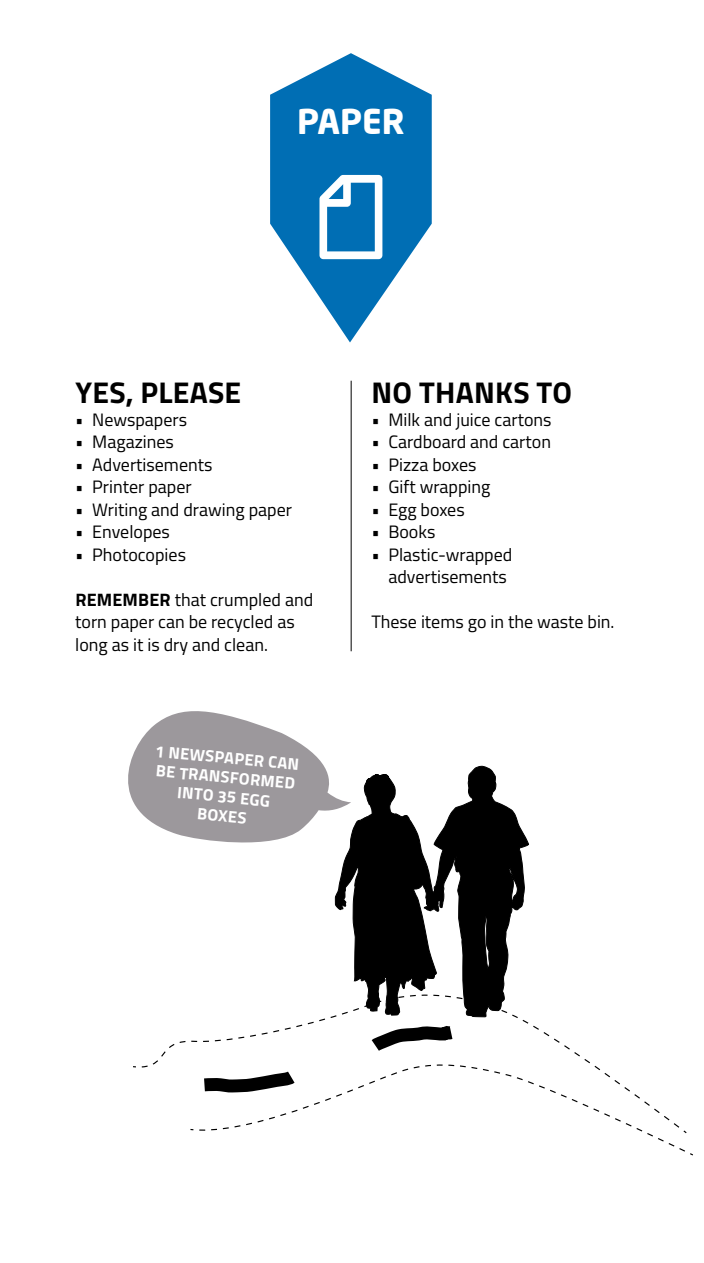
<style>
.page{position:relative;width:704px;height:1263px;background:#fff}
.page>*{position:absolute;margin:0;border:0;box-sizing:border-box;transform-origin:0 0}
.t1{font:700 33.9px "Neo Sans";color:#fff}
.t2{font:700 30px "Titillium";letter-spacing:.01em;color:#000}
.t3{font:18px/22.5px "Titillium";color:#000}
.t4{font:700 16.5px "Titillium";color:#fff}
.s1{font-weight:700}
</style>
<div class="page">
<hr style="left:351px;top:381px;width:1px;height:270px;background:#000">
<svg style="left:128px;top:711px;width:206px;height:132px;fill:#9c989c"></svg>
<svg style="left:141px;top:1016px;width:546px;height:136px"></svg>
<svg style="left:334px;top:765px;width:196px;height:253px"></svg>
<svg style="left:270px;top:53px;width:162px;height:289px;fill:#006eb4"></svg>
<svg style="left:319px;top:175px;width:63px;height:84px"></svg>
<p class="t1" style="left:297px;top:100px;width:109px">PAPER</p>
<p class="t2" style="left:75px;top:370px;width:167px">YES, PLEASE</p>
<p class="t3" style="left:75px;top:407px;width:113px">• Newspapers</p>
<p class="t3" style="left:75px;top:430px;width:100px">• Magazines</p>
<p class="t3" style="left:75px;top:452px;width:139px">• Advertisements</p>
<p class="t3" style="left:75px;top:475px;width:118px">• Printer paper</p>
<p class="t3" style="left:75px;top:497px;width:218px">• Writing and drawing paper</p>
<p class="t3" style="left:75px;top:520px;width:96px">• Envelopes</p>
<p class="t3" style="left:75px;top:542px;width:112px">• Photocopies</p>
<p class="t3" style="left:75px;top:587px;width:239px"><span class="s1">REMEMBER</span> that crumpled and torn paper can be recycled as long as it is dry and clean.</p>
<p class="t4" style="left:156px;top:739px;width:146px;rotate:5deg">1 NEWSPAPER CAN</p>
<p class="t4" style="left:157px;top:758px;width:141px;rotate:5deg">BE TRANSFORMED</p>
<p class="t4" style="left:178px;top:780px;width:95px;rotate:5deg">INTO 35 EGG</p>
<p class="t4" style="left:198px;top:801px;width:51px;rotate:5deg">BOXES</p>
<p class="t2" style="left:371px;top:370px;width:202px">NO THANKS TO</p>
<p class="t3" style="left:371px;top:407px;width:182px">• Milk and juice cartons</p>
<p class="t3" style="left:371px;top:430px;width:181px">• Cardboard and carton</p>
<p class="t3" style="left:371px;top:452px;width:107px">• Pizza boxes</p>
<p class="t3" style="left:371px;top:475px;width:121px">• Gift wrapping</p>
<p class="t3" style="left:371px;top:497px;width:95px">• Egg boxes</p>
<p class="t3" style="left:371px;top:520px;width:66px">• Books</p>
<p class="t3" style="left:371px;top:542px;width:142px;text-align:right">• Plastic-wrapped advertisements</p>
<p class="t3" style="left:371px;top:610px;width:245px">These items go in the waste bin.</p>
</div>
